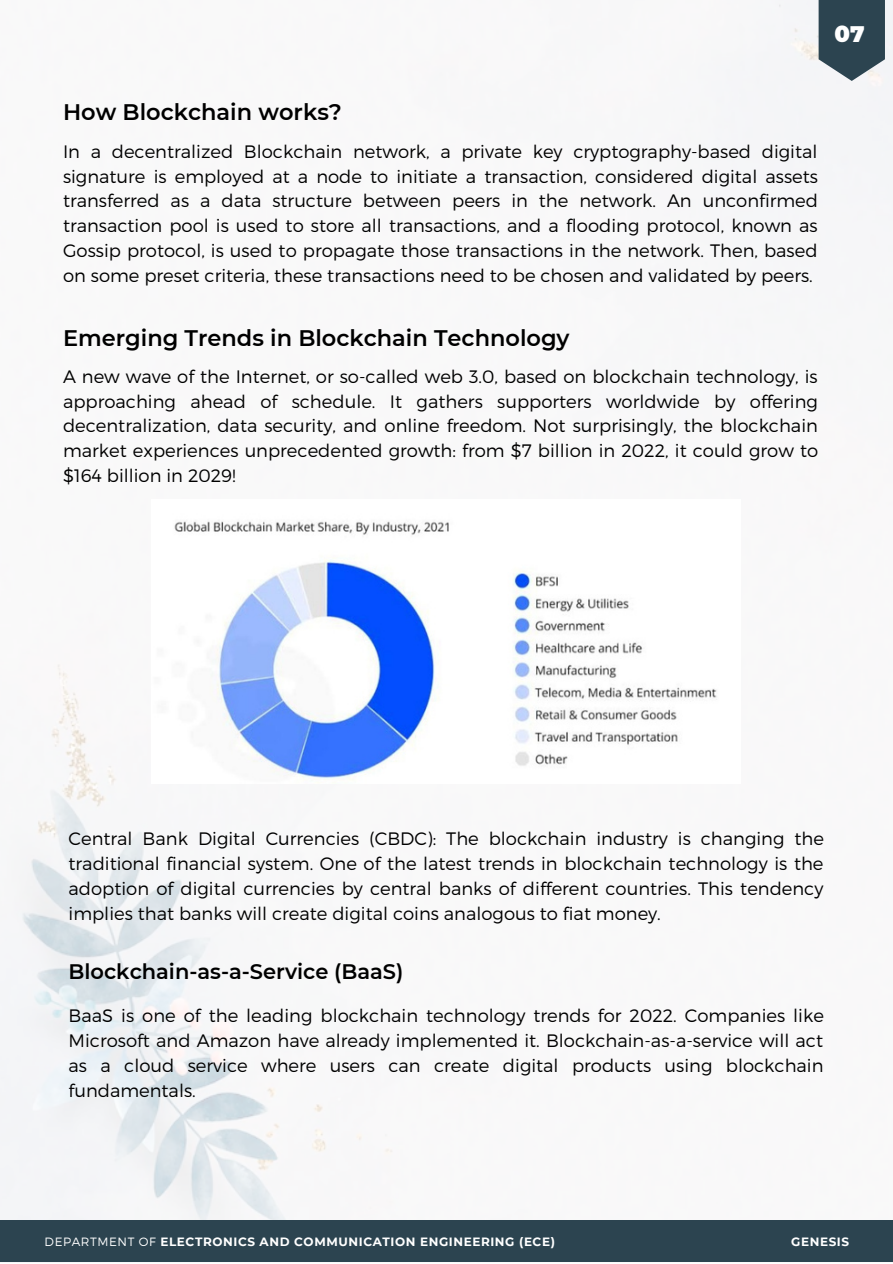
<style>
.page{position:relative;width:893px;height:1264px;background:#fff}
.page>*{position:absolute;margin:0;border:0;box-sizing:border-box;transform-origin:0 0}
.t1{font:600 22.5px "Montserrat";color:#000}
.t2{font:900 22.5px "Montserrat";color:#fff}
.t3{font:600 21px "Montserrat";color:#000}
.t4{font:300 18px/24.8px "Montserrat";color:#000;text-align:justify}
.t5{font:700 12px "Montserrat";letter-spacing:.05em;color:#fff}
.s1{font-weight:300}
</style>
<div class="page">
<img style="left:0;top:0;width:892px;height:1262px">
<svg style="left:818px;top:0;width:66px;height:81px"></svg>
<div style="left:0;top:1220px;width:892px;height:41px;background:#2c4450"></div>
<img style="left:151px;top:499px;width:589px;height:284px">
<p class="t2" style="left:834px;top:21px;width:32px">07</p>
<p class="t1" style="left:63px;top:99px;width:280px">How Blockchain works?</p>
<p class="t4" style="left:63px;top:138px;width:756px">In a decentralized Blockchain network, a private key cryptography-based digital signature is employed at a node to initiate a transaction, considered digital assets transferred as a data structure between peers in the network. An unconfirmed transaction pool is used to store all transactions, and a flooding protocol, known as Gossip protocol, is used to propagate those transactions in the network. Then, based on some preset criteria, these transactions need to be chosen and validated by peers.</p>
<p class="t1" style="left:63px;top:324px;width:508px">Emerging Trends in Blockchain Technology</p>
<p class="t4" style="left:63px;top:363px;width:756px">A new wave of the Internet, or so-called web 3.0, based on blockchain technology, is approaching ahead of schedule. It gathers supporters worldwide by offering decentralization, data security, and online freedom. Not surprisingly, the blockchain market experiences unprecedented growth: from $7 billion in 2022, it could grow to $164 billion in 2029!</p>
<p class="t4" style="left:69px;top:825px;width:756px">Central Bank Digital Currencies (CBDC): The blockchain industry is changing the traditional financial system. One of the latest trends in blockchain technology is the adoption of digital currencies by central banks of different countries. This tendency implies that banks will create digital coins analogous to fiat money.</p>
<p class="t3" style="left:69px;top:958px;width:336px">Blockchain-as-a-Service (BaaS)</p>
<p class="t4" style="left:69px;top:1002px;width:756px">BaaS is one of the leading blockchain technology trends for 2022. Companies like Microsoft and Amazon have already implemented it. Blockchain-as-a-service will act as a cloud service where users can create digital products using blockchain fundamentals.</p>
<p class="t5" style="left:45px;top:1234px;width:512px"><span class="s1">DEPARTMENT OF</span> ELECTRONICS AND COMMUNICATION ENGINEERING (ECE)</p>
<p class="t5" style="left:791px;top:1234px;width:59px">GENESIS</p>
</div>
